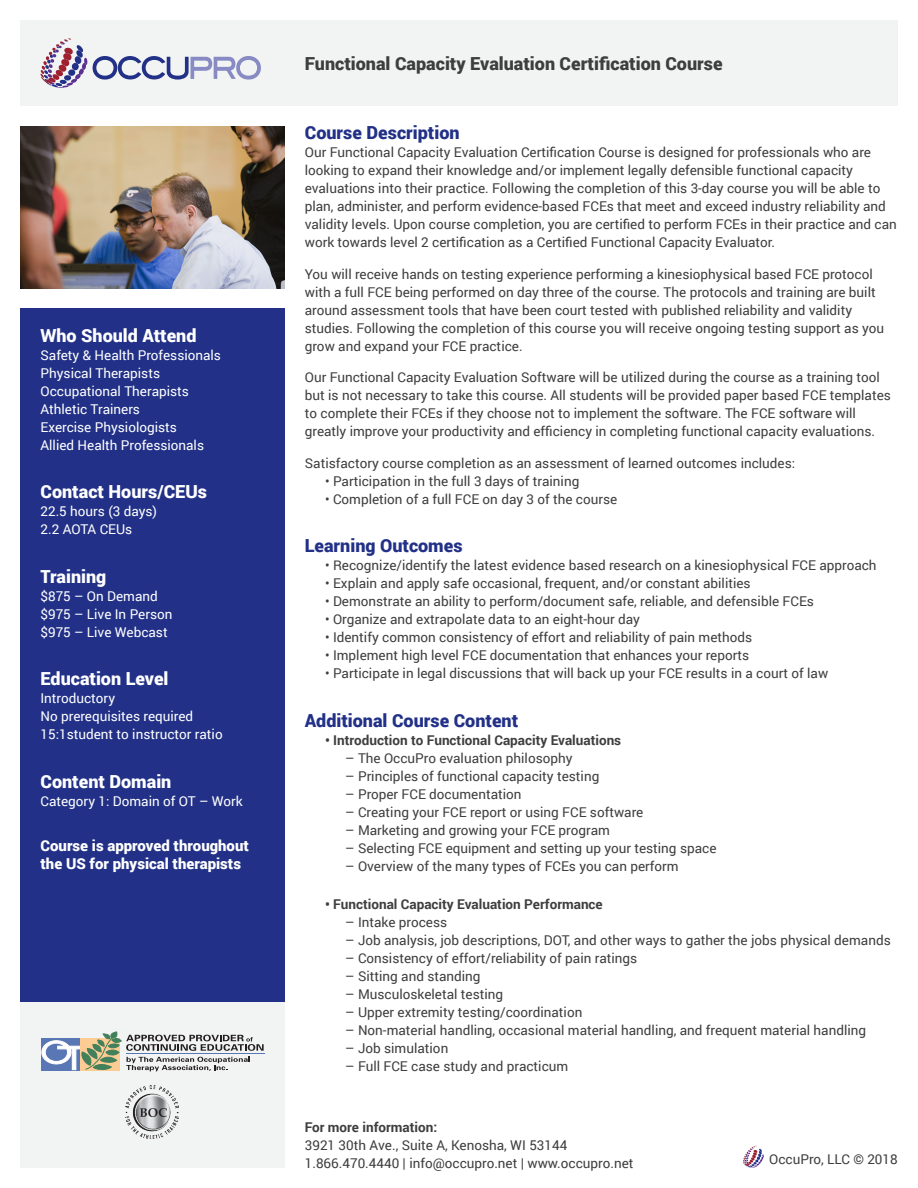
<style>
.page{position:relative;width:918px;height:1188px;background:#fff}
.page>*{position:absolute;margin:0;border:0;box-sizing:border-box;transform-origin:0 0}
.t1{font:900 18px "Roboto";color:#fff}
.t2{font:900 18px "Roboto";color:#223187}
.t3{font:900 18px "Roboto";color:#3e3e3f}
.t4{font:900 15px/18px "Roboto";color:#fff}
.t5{font:13.5px/18px "Roboto";color:#3e3e3f}
.t6{font:13.5px "Roboto";color:#fff}
.t7{font:700 13.5px "Roboto";color:#3e3e3f}
</style>
<div class="page">
<svg style="left:743px;top:1146px;width:21px;height:22px"></svg>
<div style="left:20px;top:1002px;width:265px;height:166px;background:#f2f4f3"></div>
<div style="left:20px;top:308px;width:265px;height:694px;background:#223187"></div>
<img style="left:20px;top:126px;width:265px;height:162px">
<div style="left:20px;top:20px;width:878px;height:86px;background:#f2f4f3"></div>
<svg style="left:40px;top:38px;width:221px;height:50px"></svg>
<img style="left:126px;top:1085px;width:53px;height:54px">
<svg style="left:41px;top:1032px;width:223px;height:39px"></svg>
<p class="t1" style="left:40px;top:322px;width:158px">Who Should Attend</p>
<p class="t6" style="left:40px;top:345px;width:182px">Safety &amp; Health Professionals</p>
<p class="t6" style="left:40px;top:363px;width:121px">Physical Therapists</p>
<p class="t6" style="left:40px;top:381px;width:150px">Occupational Therapists</p>
<p class="t6" style="left:40px;top:399px;width:101px">Athletic Trainers</p>
<p class="t6" style="left:40px;top:417px;width:138px">Exercise Physiologists</p>
<p class="t6" style="left:40px;top:435px;width:165px">Allied Health Professionals</p>
<p class="t1" style="left:40px;top:479px;width:168px">Contact Hours/CEUs</p>
<p class="t6" style="left:40px;top:502px;width:118px">22.5 hours (3 days)</p>
<p class="t6" style="left:40px;top:520px;width:93px">2.2 AOTA CEUs</p>
<p class="t1" style="left:40px;top:564px;width:67px">Training</p>
<p class="t6" style="left:40px;top:586px;width:119px">$875 – On Demand</p>
<p class="t6" style="left:40px;top:604px;width:133px">$975 – Live In Person</p>
<p class="t6" style="left:40px;top:622px;width:129px">$975 – Live Webcast</p>
<p class="t1" style="left:40px;top:666px;width:129px">Education Level</p>
<p class="t6" style="left:40px;top:689px;width:76px">Introductory</p>
<p class="t6" style="left:40px;top:707px;width:154px">No prerequisites required</p>
<p class="t6" style="left:40px;top:725px;width:184px">15:1student to instructor ratio</p>
<p class="t1" style="left:40px;top:769px;width:132px">Content Domain</p>
<p class="t6" style="left:40px;top:792px;width:204px">Category 1: Domain of OT – Work</p>
<p class="t4" style="left:40px;top:836px;width:210px">Course is approved throughout the US for physical therapists</p>
<p class="t3" style="left:305px;top:50px;width:419px">Functional Capacity Evaluation Certification Course</p>
<p class="t2" style="left:305px;top:120px;width:156px">Course Description</p>
<p class="t5" style="left:305px;top:143px;width:594px">Our Functional Capacity Evaluation Certification Course is designed for professionals who are looking to expand their knowledge and/or implement legally defensible functional capacity evaluations into their practice. Following the completion of this 3-day course you will be able to plan, administer, and perform evidence-based FCEs that meet and exceed industry reliability and validity levels. Upon course completion, you are certified to perform FCEs in their practice and can work towards level 2 certification as a Certified Functional Capacity Evaluator.</p>
<p class="t5" style="left:305px;top:264px;width:581px">You will receive hands on testing experience performing a kinesiophysical based FCE protocol with a full FCE being performed on day three of the course. The protocols and training are built around assessment tools that have been court tested with published reliability and validity studies. Following the completion of this course you will receive ongoing testing support as you grow and expand your FCE practice.</p>
<p class="t5" style="left:305px;top:368px;width:588px">Our Functional Capacity Evaluation Software will be utilized during the course as a training tool but is not necessary to take this course. All students will be provided paper based FCE templates to complete their FCEs if they choose not to implement the software. The FCE software will greatly improve your productivity and efficiency in completing functional capacity evaluations.</p>
<p class="t5" style="left:305px;top:453px;width:492px">Satisfactory course completion as an assessment of learned outcomes includes:</p>
<p class="t5" style="left:325px;top:471px;width:256px">• Participation in the full 3 days of training</p>
<p class="t5" style="left:325px;top:489px;width:294px">• Completion of a full FCE on day 3 of the course</p>
<p class="t2" style="left:305px;top:533px;width:159px">Learning Outcomes</p>
<p class="t5" style="left:325px;top:556px;width:553px">• Recognize/identify the latest evidence based research on a kinesiophysical FCE approach</p>
<p class="t5" style="left:325px;top:574px;width:427px">• Explain and apply safe occasional, frequent, and/or constant abilities</p>
<p class="t5" style="left:325px;top:592px;width:490px">• Demonstrate an ability to perform/document safe, reliable, and defensible FCEs</p>
<p class="t5" style="left:325px;top:610px;width:316px">• Organize and extrapolate data to an eight-hour day</p>
<p class="t5" style="left:325px;top:628px;width:429px">• Identify common consistency of effort and reliability of pain methods</p>
<p class="t5" style="left:325px;top:646px;width:426px">• Implement high level FCE documentation that enhances your reports</p>
<p class="t5" style="left:325px;top:664px;width:505px">• Participate in legal discussions that will back up your FCE results in a court of law</p>
<p class="t2" style="left:305px;top:708px;width:215px">Additional Course Content</p>
<p class="t7" style="left:325px;top:730px;width:298px">• Introduction to Functional Capacity Evaluations</p>
<p class="t5" style="left:345px;top:748px;width:229px">– The OccuPro evaluation philosophy</p>
<p class="t5" style="left:345px;top:766px;width:256px">– Principles of functional capacity testing</p>
<p class="t5" style="left:345px;top:784px;width:178px">– Proper FCE documentation</p>
<p class="t5" style="left:345px;top:802px;width:299px">– Creating your FCE report or using FCE software</p>
<p class="t5" style="left:345px;top:820px;width:266px">– Marketing and growing your FCE program</p>
<p class="t5" style="left:345px;top:838px;width:373px">– Selecting FCE equipment and setting up your testing space</p>
<p class="t5" style="left:345px;top:856px;width:335px">– Overview of the many types of FCEs you can perform</p>
<p class="t7" style="left:325px;top:895px;width:279px">• Functional Capacity Evaluation Performance</p>
<p class="t5" style="left:345px;top:913px;width:103px">– Intake process</p>
<p class="t5" style="left:345px;top:931px;width:547px">– Job analysis, job descriptions, DOT, and other ways to gather the jobs physical demands</p>
<p class="t5" style="left:345px;top:949px;width:294px">– Consistency of effort/reliability of pain ratings</p>
<p class="t5" style="left:345px;top:967px;width:137px">– Sitting and standing</p>
<p class="t5" style="left:345px;top:985px;width:159px">– Musculoskeletal testing</p>
<p class="t5" style="left:345px;top:1003px;width:239px">– Upper extremity testing/coordination</p>
<p class="t5" style="left:345px;top:1021px;width:522px">– Non-material handling, occasional material handling, and frequent material handling</p>
<p class="t5" style="left:345px;top:1039px;width:105px">– Job simulation</p>
<p class="t5" style="left:345px;top:1057px;width:225px">– Full FCE case study and practicum</p>
<p class="t7" style="left:305px;top:1117px;width:134px">For more information:</p>
<p class="t5" style="left:305px;top:1135px;width:264px">3921 30th Ave., Suite A, Kenosha, WI 53144</p>
<p class="t5" style="left:305px;top:1153px;width:330px">1.866.470.4440 | info@occupro.net | www.occupro.net</p>
<p class="t5" style="left:769px;top:1149px;width:130px">OccuPro, LLC © 2018</p>
</div>
